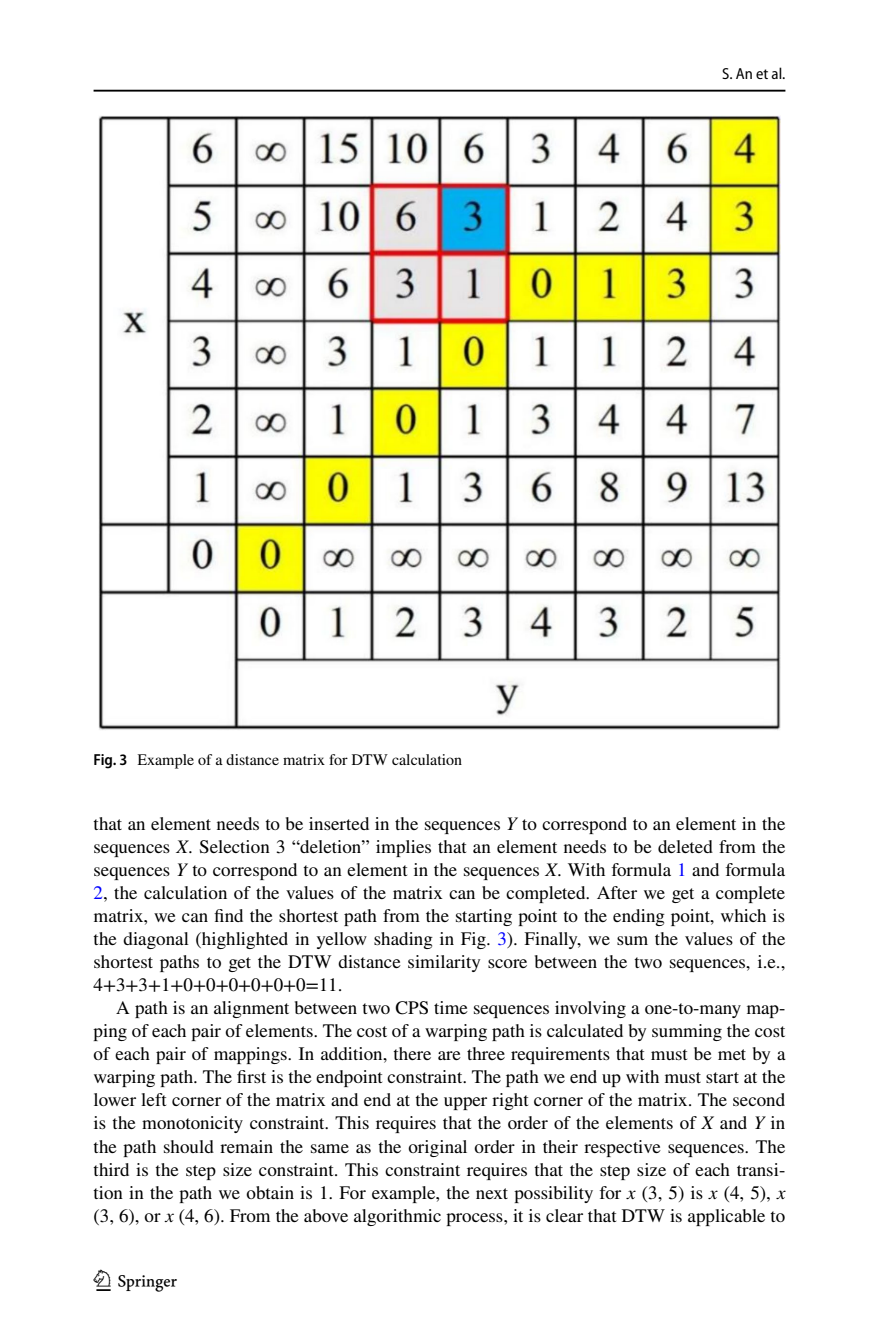
<style>
.page{position:relative;width:879px;height:1333px;background:#fff}
.page>*{position:absolute;margin:0;border:0;box-sizing:border-box;transform-origin:0 0}
.t1{font:30px "Springnew Regular 4";color:#000}
.t2{font:19px/23px "STIX";color:#000;text-align:justify}
.t3{font:16px "STIX";color:#000}
.t4{font:semi-condensed 16px "Myriad Pro";color:#000}
.s1{font-family:"Myriad Pro";font-weight:600;font-stretch:semi-condensed}
.s2{font-style:italic}
.s3{color:#00f}
</style>
<div class="page">
<hr style="left:94px;top:90px;width:691px;height:2px;background:#000">
<img style="left:99px;top:116px;width:681px;height:614px">
<p class="t4" style="left:722px;top:65px;width:65px">S. An et al.</p>
<p class="t3" style="left:94px;top:749px;width:370px"><span class="s1">Fig. 3</span> Example of a distance matrix for DTW calculation</p>
<p class="t2" style="left:94px;top:813px;width:693px">that an element needs to be inserted in the sequences <span class="s2">Y</span> to correspond to an element in the sequences <span class="s2">X</span>. Selection 3 “deletion” implies that an element needs to be deleted from the sequences <span class="s2">Y</span> to correspond to an element in the sequences <span class="s2">X</span>. With formula <span class="s3">1</span> and formula <span class="s3">2</span>, the calculation of the values of the matrix can be completed. After we get a complete matrix, we can find the shortest path from the starting point to the ending point, which is the diagonal (highlighted in yellow shading in Fig. <span class="s3">3</span>). Finally, we sum the values of the shortest paths to get the DTW distance similarity score between the two sequences, i.e., 4+3+3+1+0+0+0+0+0+0=11.</p>
<p class="t2" style="left:94px;top:997px;width:693px;text-indent:23px">A path is an alignment between two CPS time sequences involving a one-to-many map&shy;ping of each pair of elements. The cost of a warping path is calculated by summing the cost of each pair of mappings. In addition, there are three requirements that must be met by a warping path. The first is the endpoint constraint. The path we end up with must start at the lower left corner of the matrix and end at the upper right corner of the matrix. The second is the monotonicity constraint. This requires that the order of the elements of <span class="s2">X</span> and <span class="s2">Y</span> in the path should remain the same as the original order in their respective sequences. The third is the step size constraint. This constraint requires that the step size of each transi&shy;tion in the path we obtain is 1. For example, the next possibility for <span class="s2">x</span> (3, 5) is <span class="s2">x</span> (4, 5), <span class="s2">x </span>(3, 6), or <span class="s2">x</span> (4, 6). From the above algorithmic process, it is clear that DTW is applicable to</p>
<h1 class="t1" style="left:96px;top:1269px;width:83px">1 3</h1>
</div>
